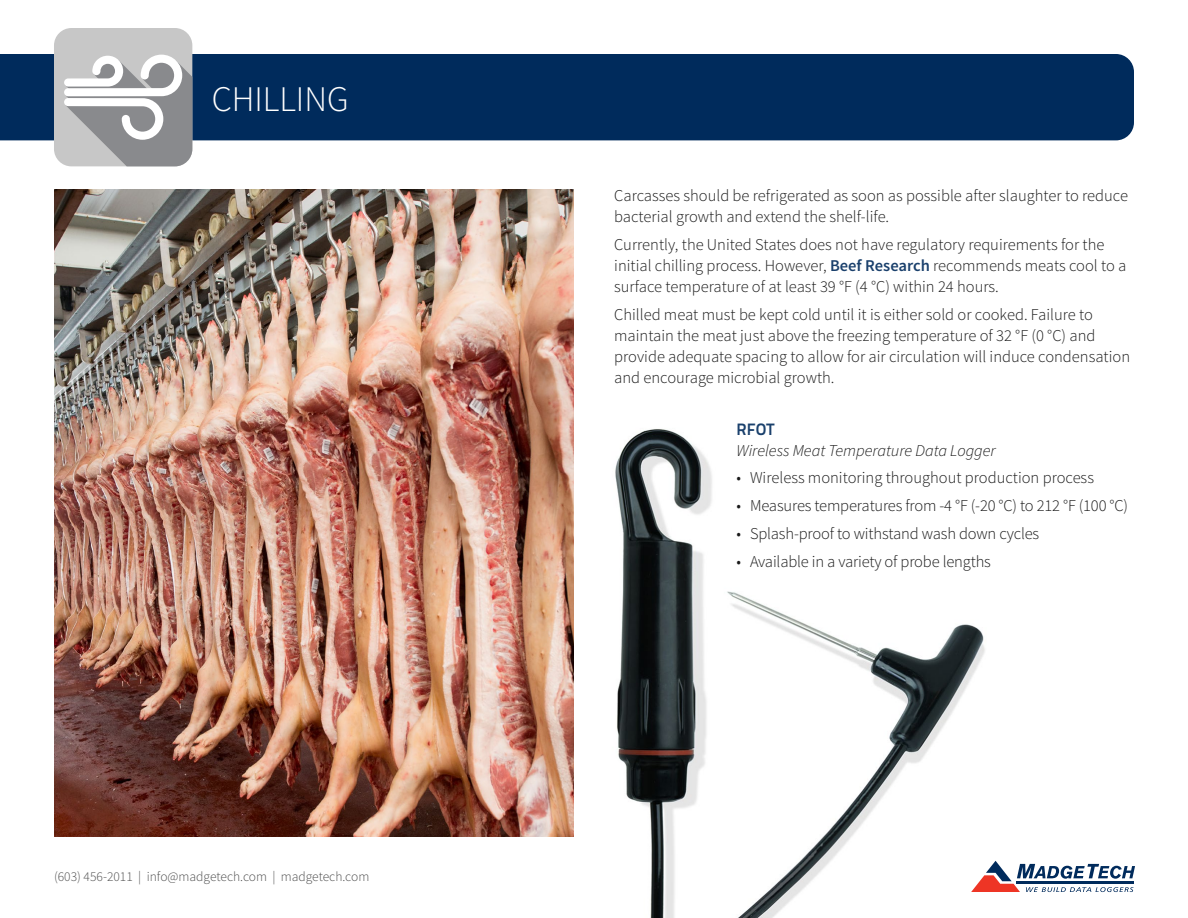
<style>
.page{position:relative;width:1188px;height:918px;background:#fff}
.page>*{position:absolute;margin:0;border:0;box-sizing:border-box;transform-origin:0 0}
.t1{font:300 36px "Source Sans Pro";color:#fff}
.t2{font:300 16.5px/21px "Source Sans Pro";color:#1a1a1a}
.t3{font:italic 300 16.5px "Source Sans Pro";color:#1a1a1a}
.t4{font:700 16.5px "Titillium Text 22 L";color:#1a406c}
.t5{font:300 13.5px "Source Sans Pro";color:#4d4d4d}
.s1{font-weight:600;color:#1a406c}
</style>
<div class="page">
<svg style="left:1045px;top:863px;width:90px;height:29px"></svg>
<hr style="left:1017px;top:881px;width:117px;height:3px;background:#002b5c">
<div style="left:0;top:54px;width:1134px;height:86px;background:#002b5c"></div>
<img style="left:54px;top:189px;width:520px;height:648px">
<div style="left:54px;top:28px;width:138px;height:138px;background:#c7c7c7;border-radius:17px"></div>
<svg style="left:64px;top:55px;width:128px;height:111px"></svg>
<img style="left:615px;top:429px;width:430px;height:489px">
<h1 class="t1" style="left:212px;top:77px;width:138px">CHILLING</h1>
<p class="t5" style="left:54px;top:869px;width:317px">(603) 456-2011 | info@madgetech.com | madgetech.com</p>
<p class="t2" style="left:614px;top:185px;width:515px">Carcasses should be refrigerated as soon as possible after slaughter to reduce bacterial growth and extend the shelf-life.</p>
<p class="t2" style="left:614px;top:234px;width:514px">Currently, the United States does not have regulatory requirements for the initial chilling process. However, <span class="s1">Beef Research</span> recommends meats cool to a surface temperature of at least 39 °F (4 °C) within 24 hours.</p>
<p class="t2" style="left:614px;top:304px;width:517px">Chilled meat must be kept cold until it is either sold or cooked. Failure to maintain the meat just above the freezing temperature of 32 °F (0 °C) and provide adequate spacing to allow for air circulation will induce condensation and encourage microbial growth.</p>
<p class="t4" style="left:737px;top:416px;width:39px">RFOT</p>
<p class="t3" style="left:737px;top:440px;width:261px">Wireless Meat Temperature Data Logger</p>
<p class="t2" style="left:737px;top:468px;width:359px">• Wireless monitoring throughout production process</p>
<p class="t2" style="left:737px;top:495px;width:393px">• Measures temperatures from -4 °F (-20 °C) to 212 °F (100 °C)</p>
<p class="t2" style="left:737px;top:523px;width:304px">• Splash-proof to withstand wash down cycles</p>
<p class="t2" style="left:737px;top:551px;width:256px">• Available in a variety of probe lengths</p>
</div>
